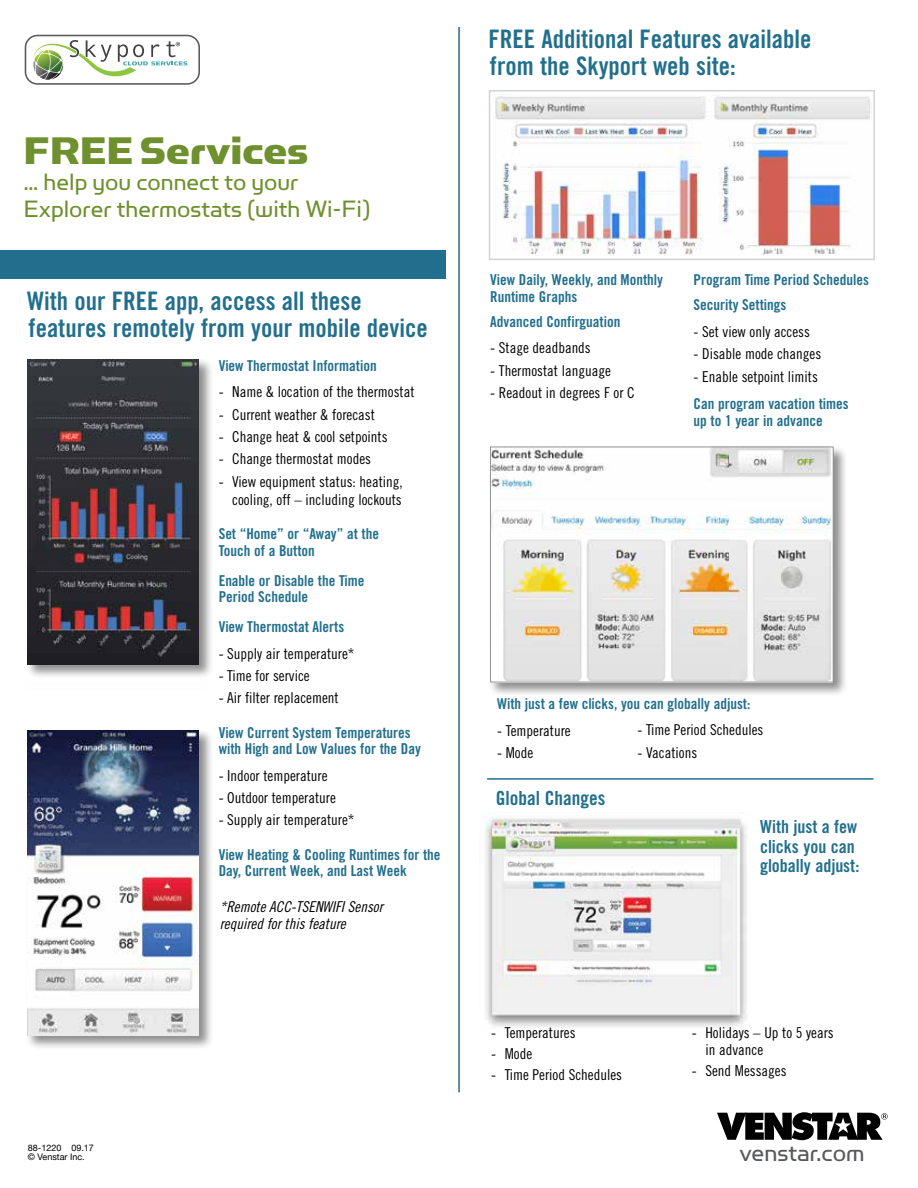
<style>
.page{position:relative;width:918px;height:1188px;background:#fff}
.page>*{position:absolute;margin:0;border:0;box-sizing:border-box;transform-origin:0 0}
.t1{font:43.35px "Simian Display Chimpanzee";color:#6f902e}
.t2{font:27px "Simian Display Orangutan Alt";color:#58595b}
.t3{font:26.7px/26.7px "Simian Display Orangutan";color:#6f902e}
.t4{font:25.5px/27px "Trade Gothic Bold Cond Twenty";color:#226f8d}
.t5{font:19.5px "Trade Gothic Bold Cond Twenty";color:#226f8d}
.t6{font:18px/19.5px "Trade Gothic Bold Cond Twenty";color:#226f8d}
.t7{font:15px/18px "Trade Gothic Cond Eighteen";color:#000;text-align:right}
.t8{font:15px/16.5px "Trade Gothic Bold Cond Twenty";color:#226f8d}
.t9{font:15px/16.5px "Trade Gothic Cond Eighteen Obl";color:#000}
.t10{font:9px/9px "Helvetica Neue";color:#000}
</style>
<div class="page">
<svg style="left:717px;top:1112px;width:171px;height:28px"></svg>
<div style="left:489px;top:90px;width:386px;height:170px;border:2px solid #d1d3d4"></div>
<img style="left:495px;top:94px;width:375px;height:162px">
<div style="left:489px;top:445px;width:359px;height:252px;background:#000;opacity:.45"></div>
<img style="left:492px;top:449px;width:339px;height:231px">
<div style="left:490px;top:447px;width:343px;height:235px;border:1px solid #939598"></div>
<div style="left:25px;top:728px;width:188px;height:322px;background:#000;opacity:.45"></div>
<img style="left:27px;top:730px;width:172px;height:305px">
<div style="left:25px;top:358px;width:188px;height:321px;background:#000;opacity:.45"></div>
<img style="left:27px;top:359px;width:172px;height:305px">
<hr style="left:458px;top:27px;width:2px;height:1065px;background:#226f8d">
<div style="left:0;top:250px;width:446px;height:29px;background:#226f8d"></div>
<div style="left:25px;top:35px;width:175px;height:50px;border:2px solid #5a5b5d;border-radius:12px"></div>
<svg style="left:33px;top:40px;width:154px;height:40px"></svg>
<img style="left:480px;top:812px;width:267px;height:215px">
<hr style="left:487px;top:778px;width:386px;height:2px;background:#226f8d">
<h1 class="t1" style="left:24px;top:126px;width:286px">FREE Services</h1>
<h3 class="t3" style="left:24px;top:169px;width:348px">… help you connect to your<br>Explorer thermostats (with Wi-Fi)</h3>
<h3 class="t4" style="left:27px;top:287px;width:402px">With our FREE app, access all these features remotely from your mobile device</h3>
<p class="t8" style="left:219px;top:357px;width:160px">View Thermostat Information</p>
<p class="t7" style="left:219px;top:383px;width:197px">- Name &amp; location of the thermostat</p>
<p class="t7" style="left:219px;top:405px;width:158px">- Current weather &amp; forecast</p>
<p class="t7" style="left:219px;top:428px;width:170px">- Change heat &amp; cool setpoints</p>
<p class="t7" style="left:219px;top:450px;width:154px">- Change thermostat modes</p>
<p class="t7" style="left:219px;top:472px;width:186px">- View equipment status: heating, cooling, off – including lockouts</p>
<p class="t8" style="left:219px;top:525px;width:162px">Set “Home” or “Away” at the<br>Touch of a Button</p>
<p class="t8" style="left:219px;top:572px;width:147px">Enable or Disable the Time<br>Period Schedule</p>
<p class="t8" style="left:219px;top:618px;width:127px">View Thermostat Alerts</p>
<p class="t7" style="left:219px;top:644px;width:137px">- Supply air temperature*</p>
<p class="t7" style="left:219px;top:667px;width:93px">- Time for service</p>
<p class="t7" style="left:219px;top:689px;width:122px">- Air filter replacement</p>
<p class="t8" style="left:219px;top:724px;width:204px">View Current System Temperatures with High and Low Values for the Day</p>
<p class="t7" style="left:219px;top:766px;width:110px">- Indoor temperature</p>
<p class="t7" style="left:219px;top:789px;width:119px">- Outdoor temperature</p>
<p class="t7" style="left:219px;top:811px;width:137px">- Supply air temperature*</p>
<p class="t8" style="left:219px;top:846px;width:223px">View Heating &amp; Cooling Runtimes for the<br>Day, Current Week, and Last Week</p>
<p class="t10" style="left:28px;top:1144px;width:68px">88-1220 09.17 © Venstar Inc.</p>
<p class="t9" style="left:220px;top:899px;width:165px">*Remote ACC-TSENWIFI Sensor required for this feature</p>
<h3 class="t4" style="left:488px;top:26px;width:325px">FREE Additional Features available from the Skyport web site:</h3>
<p class="t8" style="left:490px;top:271px;width:174px">View Daily, Weekly, and Monthly<br>Runtime Graphs</p>
<p class="t8" style="left:490px;top:313px;width:132px">Advanced Confirguation</p>
<p class="t7" style="left:490px;top:339px;width:102px">- Stage deadbands</p>
<p class="t7" style="left:490px;top:361px;width:122px">- Thermostat language</p>
<p class="t7" style="left:490px;top:384px;width:146px">- Readout in degrees F or C</p>
<p class="t8" style="left:694px;top:267px;width:177px;line-height:25.2px">Program Time Period Schedules<br>Security Settings</p>
<p class="t7" style="left:694px;top:322px;width:118px">- Set view only access</p>
<p class="t7" style="left:694px;top:345px;width:129px">- Disable mode changes</p>
<p class="t7" style="left:694px;top:367px;width:126px">- Enable setpoint limits</p>
<p class="t8" style="left:694px;top:395px;width:157px">Can program vacation times up to 1 year in advance</p>
<p class="t8" style="left:497px;top:696px;width:255px">With just a few clicks, you can globally adjust:</p>
<p class="t7" style="left:497px;top:721px;width:75px">- Temperature</p>
<p class="t7" style="left:497px;top:744px;width:38px">- Mode</p>
<p class="t7" style="left:637px;top:721px;width:127px">- Time Period Schedules</p>
<p class="t7" style="left:637px;top:743px;width:61px">- Vacations</p>
<h3 class="t5" style="left:496px;top:786px;width:111px">Global Changes</h3>
<p class="t7" style="left:491px;top:1024px;width:86px">- Temperatures</p>
<p class="t7" style="left:491px;top:1045px;width:42px">- Mode</p>
<p class="t7" style="left:491px;top:1065px;width:132px">- Time Period Schedules</p>
<p class="t6" style="left:760px;top:817px;width:101px">With just a few clicks you can globally adjust:</p>
<p class="t7" style="left:705px;top:1025px;width:130px;line-height:16.5px;text-align:left;text-indent:-14px">- Holidays – Up to 5 years in advance</p>
<p class="t7" style="left:692px;top:1061px;width:96px">- Send Messages</p>
<h2 class="t2" style="left:739px;top:1139px;width:127px">venstar.com</h2>
</div>
